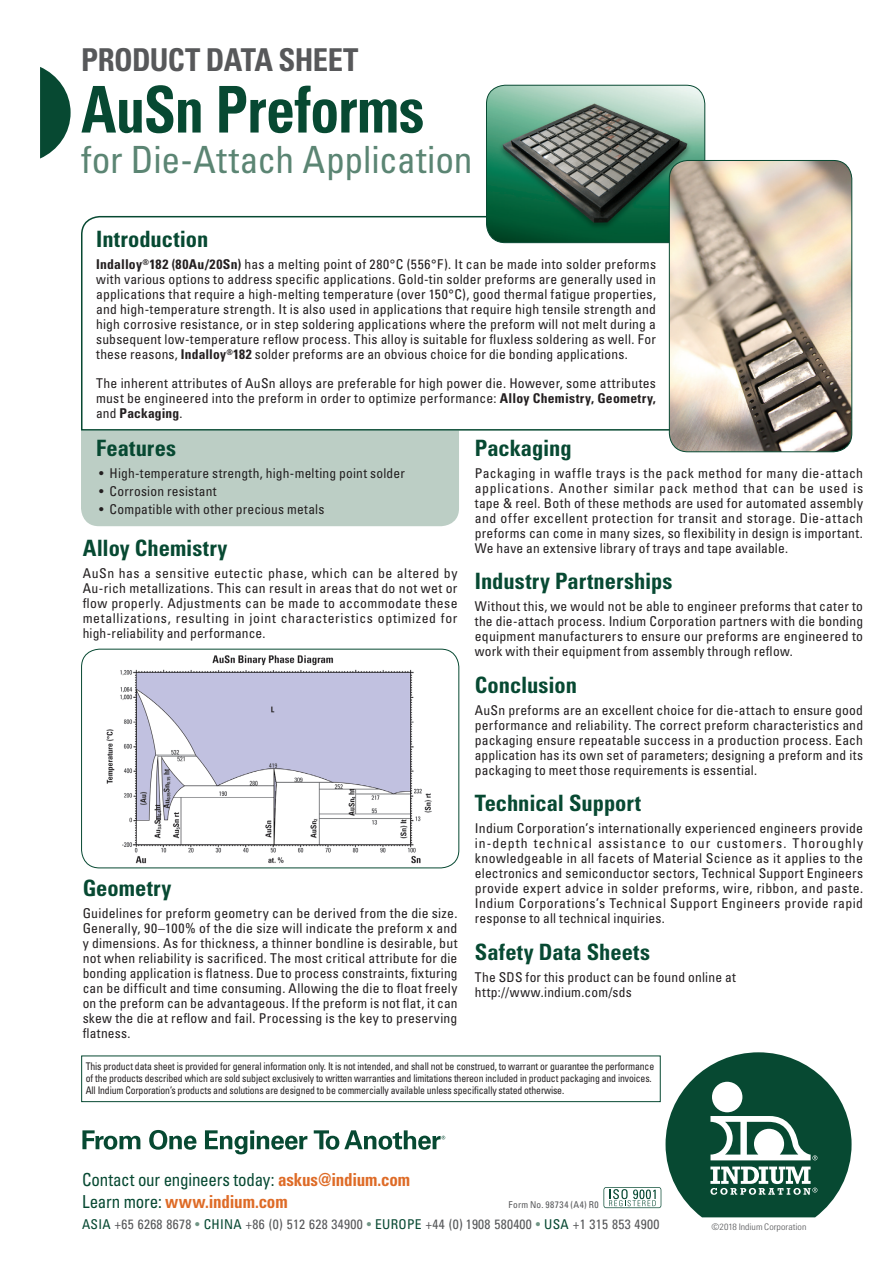
<style>
.page{position:relative;width:893px;height:1263px;background:#fff}
.page>*{position:absolute;margin:0;border:0;box-sizing:border-box;transform-origin:0 0}
.t1{font:700 condensed 64.5px "Univers LT Std";letter-spacing:-.01em;color:#074932;scale:.9 1}
.t2{font:condensed 37.5px "Univers LT Std";letter-spacing:-.005em;color:#5b8573}
.t3{font:700 condensed 31.5px "Univers LT Std";letter-spacing:-.02em;color:#57585a}
.Subhead{font:700 condensed 22.5px "Univers LT Std";color:#074932}
.t4{font:condensed 17.85px "Univers LT Std";letter-spacing:-.015em;color:#074932;scale:.95 1}
.t5{font:700 condensed 17.85px "Univers LT Std";letter-spacing:-.01em;color:#de6b27;scale:.95 1}
.Body_Text{font:condensed 13.5px/15px "Univers LT Std";letter-spacing:.015em;color:#231f20;text-align:justify}
.t6{font:condensed 13.5px "Univers LT Std";letter-spacing:.02em;color:#57585a}
.t7{font:condensed 10.5px/12px "Univers LT Std";letter-spacing:-.015em;color:#231f20;scale:.93 1}
.Form_No{font:condensed 9.45px "Univers LT Std";letter-spacing:.05em;color:#57585a}
.t8{font:300 condensed 9px "Univers LT Std";color:#57585a;scale:1.1 1}
.s1{font-weight:700}
.s2{font-weight:700;color:#de6b27}
.s3{color:#074932}
.s4{color:#719585}
.s5{font-weight:400;color:#074932}
</style>
<div class="page">
<svg style="left:40px;top:67px;width:31px;height:92px"></svg>
<svg style="left:603px;top:1052px;width:248px;height:165px"></svg>
<div style="left:712px;top:1082px;width:30px;height:30px;background:#fff;border-radius:50%"></div>
<div style="left:81px;top:1055px;width:580px;height:47px;border:1px solid #074932"></div>
<svg style="left:314px;top:1130px;width:131px;height:20px"></svg>
<svg style="left:82px;top:1130px;width:225px;height:24px"></svg>
<div style="left:81px;top:431px;width:378px;height:95px;background:#bccec5"></div>
<img style="left:94px;top:649px;width:338px;height:219px">
<div style="left:81px;top:649px;width:378px;height:219px;border:1px solid #074932;border-radius:18px"></div>
<svg style="left:81px;top:215px;width:588px;height:216px"></svg>
<img style="left:486px;top:85px;width:219px;height:158px">
<div style="left:486px;top:85px;width:219px;height:158px;border:1px solid #074932;border-radius:19px"></div>
<img style="left:669px;top:160px;width:183px;height:292px">
<div style="left:669px;top:160px;width:183px;height:292px;border:1px solid #074932;border-radius:19px"></div>
<p class="t3" style="left:81px;top:41px;width:279px">PRODUCT DATA SHEET</p>
<p class="t1" style="left:81px;top:70px;width:383px">AuSn Preforms</p>
<p class="t2" style="left:81px;top:136px;width:393px">for Die-Attach Application</p>
<p class="Subhead" style="left:96px;top:225px;width:114px">Introduction</p>
<p class="Body_Text" style="left:96px;top:257px;width:561px"><span class="s1">Indalloy</span><sup>®</sup><span class="s1">182 (80Au/20Sn)</span> has a melting point of 280°C (556°F). It can be made into solder preforms with various options to address specific applications. Gold-tin solder preforms are generally used in applications that require a high-melting temperature (over 150°C), good thermal fatigue properties, and high-temperature strength. It is also used in applications that require high tensile strength and high corrosive resistance, or in step soldering applications where the preform will not melt during a subsequent low-temperature reflow process. This alloy is suitable for fluxless soldering as well. For these reasons, <span class="s1">Indalloy</span><sup>®</sup><span class="s1">182</span> solder preforms are an obvious choice for die bonding applications.</p>
<p class="Body_Text" style="left:96px;top:375px;width:561px">The inherent attributes of AuSn alloys are preferable for high power die. However, some attributes must be engineered into the preform in order to optimize performance: <span class="s1">Alloy Chemistry, Geometry, </span>and <span class="s1">Packaging</span>.</p>
<p class="Subhead" style="left:475px;top:434px;width:98px">Packaging</p>
<p class="Body_Text" style="left:475px;top:465px;width:390px">Packaging in waffle trays is the pack method for many die-attach applications. Another similar pack method that can be used is tape &amp; reel. Both of these methods are used for automated assembly and offer excellent protection for transit and storage. Die-attach preforms can come in many sizes, so flexibility in design is important.<br>We have an extensive library of trays and tape available.</p>
<p class="Subhead" style="left:475px;top:568px;width:199px">Industry Partnerships</p>
<p class="Body_Text" style="left:475px;top:599px;width:390px">Without this, we would not be able to engineer preforms that cater to the die-attach process. Indium Corporation partners with die bonding equipment manufacturers to ensure our preforms are engineered to work with their equipment from assembly through reflow.</p>
<p class="Subhead" style="left:475px;top:671px;width:104px">Conclusion</p>
<p class="Body_Text" style="left:475px;top:702px;width:390px">AuSn preforms are an excellent choice for die-attach to ensure good performance and reliability. The correct preform characteristics and packaging ensure repeatable success in a production process. Each application has its own set of parameters; designing a preform and its packaging to meet those requirements is essential.</p>
<p class="Subhead" style="left:475px;top:790px;width:168px">Technical Support</p>
<p class="Body_Text" style="left:475px;top:821px;width:390px">Indium Corporation’s internationally experienced engineers provide in-depth technical assistance to our customers. Thoroughly knowledgeable in all facets of Material Science as it applies to the electronics and semiconductor sectors, Technical Support Engineers provide expert advice in solder preforms, wire, ribbon, and paste.<br>Indium Corporations’s Technical Support Engineers provide rapid response to all technical inquiries.</p>
<p class="Subhead" style="left:475px;top:938px;width:177px">Safety Data Sheets</p>
<p class="Body_Text" style="left:475px;top:969px;width:263px">The SDS for this product can be found online at http://www.indium.com/sds</p>
<p class="Subhead" style="left:96px;top:434px;width:81px">Features</p>
<p class="Body_Text" style="left:99px;top:465px;width:307px">• High-temperature strength, high-melting point solder</p>
<p class="Body_Text" style="left:99px;top:483px;width:119px">• Corrosion resistant</p>
<p class="Body_Text" style="left:99px;top:502px;width:227px">• Compatible with other precious metals</p>
<p class="Subhead" style="left:83px;top:534px;width:146px">Alloy Chemistry</p>
<p class="Body_Text" style="left:83px;top:565px;width:376px">AuSn has a sensitive eutectic phase, which can be altered by Au-rich metallizations. This can result in areas that do not wet or flow properly. Adjustments can be made to accommodate these metallizations, resulting in joint characteristics optimized for high-reliability and performance.</p>
<p class="Subhead" style="left:83px;top:874px;width:90px">Geometry</p>
<p class="Body_Text" style="left:83px;top:905px;width:376px">Guidelines for preform geometry can be derived from the die size.<br>Generally, 90–100% of the die size will indicate the preform x and y dimensions. As for thickness, a thinner bondline is desirable, but not when reliability is sacrificed. The most critical attribute for die bonding application is flatness. Due to process constraints, fixturing can be difficult and time consuming. Allowing the die to float freely on the preform can be advantageous. If the preform is not flat, it can skew the die at reflow and fail. Processing is the key to preserving flatness.</p>
<p class="t7" style="left:86px;top:1060px;width:613px">This product data sheet is provided for general information only. It is not intended, and shall not be construed, to warrant or guarantee the performance of the products described which are sold subject exclusively to written warranties and limitations thereon included in product packaging and invoices.<br>All Indium Corporation’s products and solutions are designed to be commercially available unless specifically stated otherwise.</p>
<h3 class="t4" style="left:82px;top:1168px;width:347px">Contact our engineers today: <span class="s2">askus@indium.com</span></h3>
<p class="t6" style="left:82px;top:1216px;width:579px"><span class="s3">ASIA</span> +65 6268 8678 <span class="s4">•</span> <span class="s3">CHINA</span> +86 (0) 512 628 34900 <span class="s4">•</span> <span class="s3">EUROPE</span> +44 (0) 1908 580400 <span class="s4">•</span> <span class="s3">USA</span> +1 315 853 4900</p>
<p class="t8" style="left:712px;top:1222px;width:88px">©2018 Indium Corporation</p>
<h3 class="t5" style="left:82px;top:1190px;width:218px"><span class="s5">Learn more:</span> www.indium.com</h3>
<p class="Form_No" style="left:509px;top:1199px;width:91px">Form No. 98734 (A4) R0</p>
</div>
